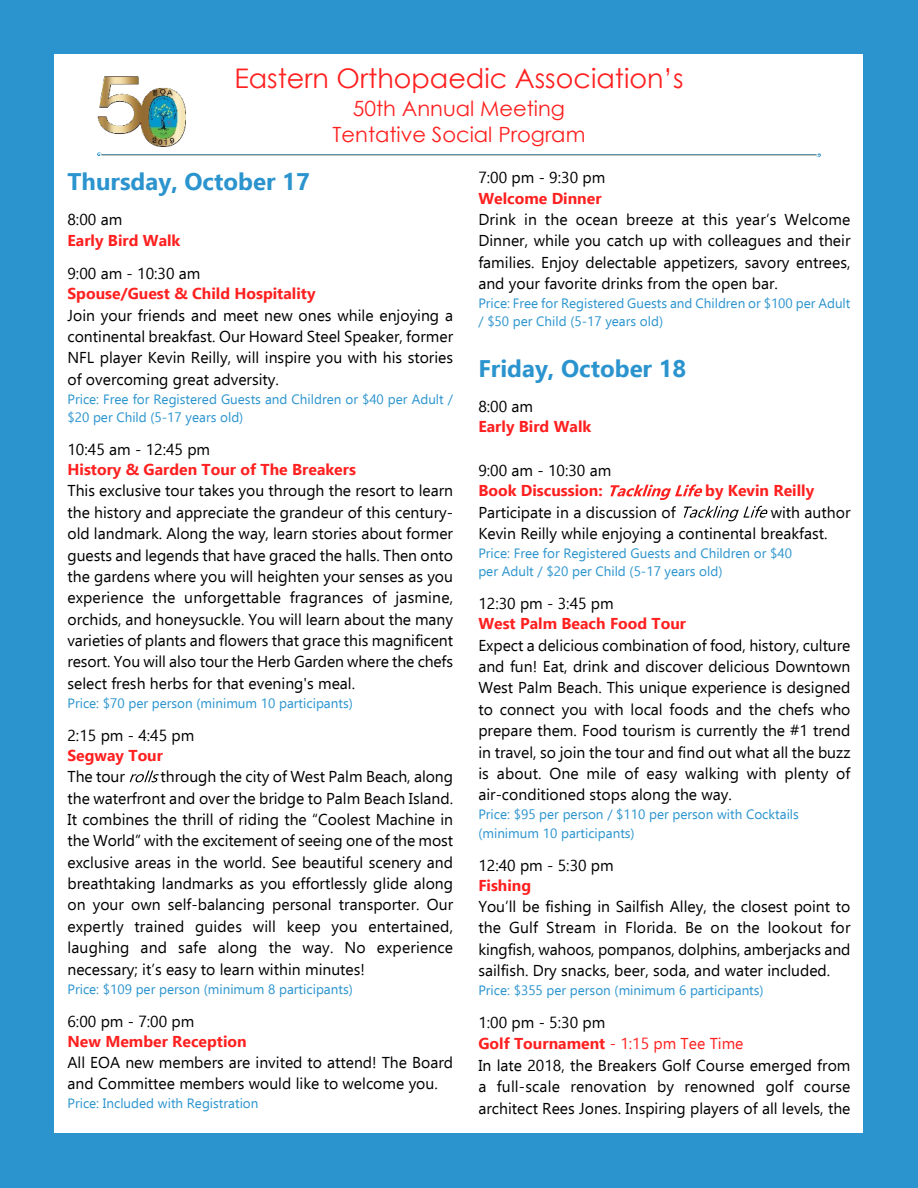
<style>
.page{position:relative;width:918px;height:1188px;background:#2b94ce}
.page>*{position:absolute;margin:0;border:0;box-sizing:border-box;transform-origin:0 0}
.t1{font:27px "Century Gothic";color:#ff2020}
.t2{font:700 24px "Ebrima";color:#2b94ce}
.t3{font:21px/25.8px "Century Gothic";color:#ff2020;text-align:center}
.t4{font:15.75px/21.5px "Ebrima";color:#000;text-align:justify}
.t5{font:700 15.75px "Ebrima";color:#ff2020}
.t6{font:13.5px/18.3px "Ebrima";color:#2b94ce}
.s1{font-weight:700;color:#ff2020}
.s2{color:#ff2020}
</style>
<div class="page">
<div style="left:55px;top:55px;width:808px;height:1078px;background:#fff"></div>
<svg style="left:610px;top:484px;width:92px;height:16px"></svg>
<svg style="left:684px;top:506px;width:84px;height:15px"></svg>
<svg style="left:130px;top:771px;width:29px;height:11px"></svg>
<hr style="left:102px;top:154px;width:714px;height:1px;background:#2b94ce">
<svg style="left:816px;top:153px;width:5px;height:4px"></svg>
<img style="left:97px;top:76px;width:89px;height:78px">
<h1 class="t1" style="left:234px;top:68px;width:451px">Eastern Orthopaedic Association’s</h1>
<h3 class="t3" style="left:333px;top:97px;width:254px">50th Annual Meeting<br>Tentative Social Program</h3>
<h2 class="t2" style="left:68px;top:173px;width:244px">Thursday, October 17</h2>
<p class="t4" style="left:68px;top:211px;width:56px">8:00 am</p>
<p class="t5" style="left:68px;top:234px;width:114px">Early Bird Walk</p>
<p class="t4" style="left:68px;top:264px;width:134px">9:00 am - 10:30 am</p>
<p class="t5" style="left:68px;top:288px;width:250px">Spouse/Guest &amp; Child Hospitality</p>
<p class="t4" style="left:68px;top:306px;width:387px">Join your friends and meet new ones while enjoying a continental breakfast. Our Howard Steel Speaker, former NFL player Kevin Reilly, will inspire you with his stories of overcoming great adversity.</p>
<p class="t6" style="left:68px;top:391px;width:387px">Price: Free for Registered Guests and Children or $40 per Adult / $20 per Child (5-17 years old)</p>
<p class="t4" style="left:68px;top:440px;width:144px">10:45 am - 12:45 pm</p>
<p class="t5" style="left:68px;top:463px;width:290px">History &amp; Garden Tour of The Breakers</p>
<p class="t4" style="left:68px;top:482px;width:387px">This exclusive tour takes you through the resort to learn the history and appreciate the grandeur of this century&shy;old landmark. Along the way, learn stories about former guests and legends that have graced the halls. Then onto the gardens where you will heighten your senses as you experience the unforgettable fragrances of jasmine, orchids, and honeysuckle. You will learn about the many varieties of plants and flowers that grace this magnificent resort. You will also tour the Herb Garden where the chefs select fresh herbs for that evening's meal.</p>
<p class="t6" style="left:68px;top:695px;width:287px">Price: $70 per person (minimum 10 participants)</p>
<p class="t4" style="left:68px;top:726px;width:128px">2:15 pm - 4:45 pm</p>
<p class="t5" style="left:68px;top:749px;width:97px">Segway Tour</p>
<p class="t4" style="left:68px;top:767px;width:59px">The tour</p>
<p class="t4" style="left:67px;top:767px;width:387px;text-indent:93px">through the city of West Palm Beach, along the waterfront and over the bridge to Palm Beach Island.<br>It combines the thrill of riding the “Coolest Machine in the World” with the excitement of seeing one of the most exclusive areas in the world. See beautiful scenery and breathtaking landmarks as you effortlessly glide along on your own self-balancing personal transporter. Our expertly trained guides will keep you entertained, laughing and safe along the way. No experience necessary; it’s easy to learn within minutes!</p>
<p class="t6" style="left:67px;top:981px;width:287px">Price: $109 per person (minimum 8 participants)</p>
<p class="t4" style="left:67px;top:1012px;width:128px">6:00 pm - 7:00 pm</p>
<p class="t5" style="left:67px;top:1035px;width:181px">New Member Reception</p>
<p class="t4" style="left:67px;top:1053px;width:387px">All EOA new members are invited to attend! The Board and Committee members would like to welcome you.</p>
<p class="t6" style="left:67px;top:1096px;width:193px">Price: Included with Registration</p>
<p class="t4" style="left:478px;top:169px;width:128px">7:00 pm - 9:30 pm</p>
<p class="t5" style="left:478px;top:192px;width:125px">Welcome Dinner</p>
<p class="t4" style="left:478px;top:210px;width:374px">Drink in the ocean breeze at this year’s Welcome Dinner, while you catch up with colleagues and their families. Enjoy delectable appetizers, savory entrees, and your favorite drinks from the open bar.</p>
<p class="t6" style="left:478px;top:295px;width:374px">Price: Free for Registered Guests and Children or $100 per Adult / $50 per Child (5-17 years old)</p>
<h2 class="t2" style="left:478px;top:359px;width:210px">Friday, October 18</h2>
<p class="t4" style="left:478px;top:398px;width:56px">8:00 am</p>
<p class="t5" style="left:478px;top:421px;width:114px">Early Bird Walk</p>
<p class="t4" style="left:478px;top:461px;width:134px">9:00 am - 10:30 am</p>
<p class="t5" style="left:478px;top:485px;width:126px">Book Discussion:</p>
<p class="t5" style="left:705px;top:485px;width:110px">by Kevin Reilly</p>
<p class="t4" style="left:478px;top:503px;width:199px">Participate in a discussion of</p>
<p class="t4" style="left:478px;top:503px;width:374px;text-indent:292px">with author<br>Kevin Reilly while enjoying a continental breakfast.</p>
<p class="t6" style="left:478px;top:545px;width:315px">Price: Free for Registered Guests and Children or $40 per Adult / $20 per Child (5-17 years old)</p>
<p class="t4" style="left:478px;top:594px;width:137px">12:30 pm - 3:45 pm</p>
<p class="t5" style="left:478px;top:618px;width:209px">West Palm Beach Food Tour</p>
<p class="t4" style="left:478px;top:636px;width:374px">Expect a delicious combination of food, history, culture and fun! Eat, drink and discover delicious Downtown West Palm Beach. This unique experience is designed to connect you with local foods and the chefs who prepare them. Food tourism is currently the #1 trend in travel, so join the tour and find out what all the buzz is about. One mile of easy walking with plenty of air-conditioned stops along the way.</p>
<p class="t6" style="left:478px;top:807px;width:322px">Price: $95 per person / $110 per person with Cocktails (minimum 10 participants)</p>
<p class="t4" style="left:478px;top:856px;width:137px">12:40 pm - 5:30 pm</p>
<p class="t5" style="left:478px;top:879px;width:54px">Fishing</p>
<p class="t4" style="left:478px;top:897px;width:374px">You’ll be fishing in Sailfish Alley, the closest point to the Gulf Stream in Florida. Be on the lookout for kingfish, wahoos, pompanos, dolphins, amberjacks and sailfish. Dry snacks, beer, soda, and water included.</p>
<p class="t6" style="left:478px;top:982px;width:287px">Price: $355 per person (minimum 6 participants)</p>
<p class="t4" style="left:478px;top:1013px;width:374px;text-align:left">1:00 pm - 5:30 pm<br><span class="s1">Golf Tournament</span> <span class="s2">- 1:15 pm Tee Time<br></span>In late 2018, the Breakers Golf Course emerged from a full-scale renovation by renowned golf course architect Rees Jones. Inspiring players of all levels, the</p>
</div>
